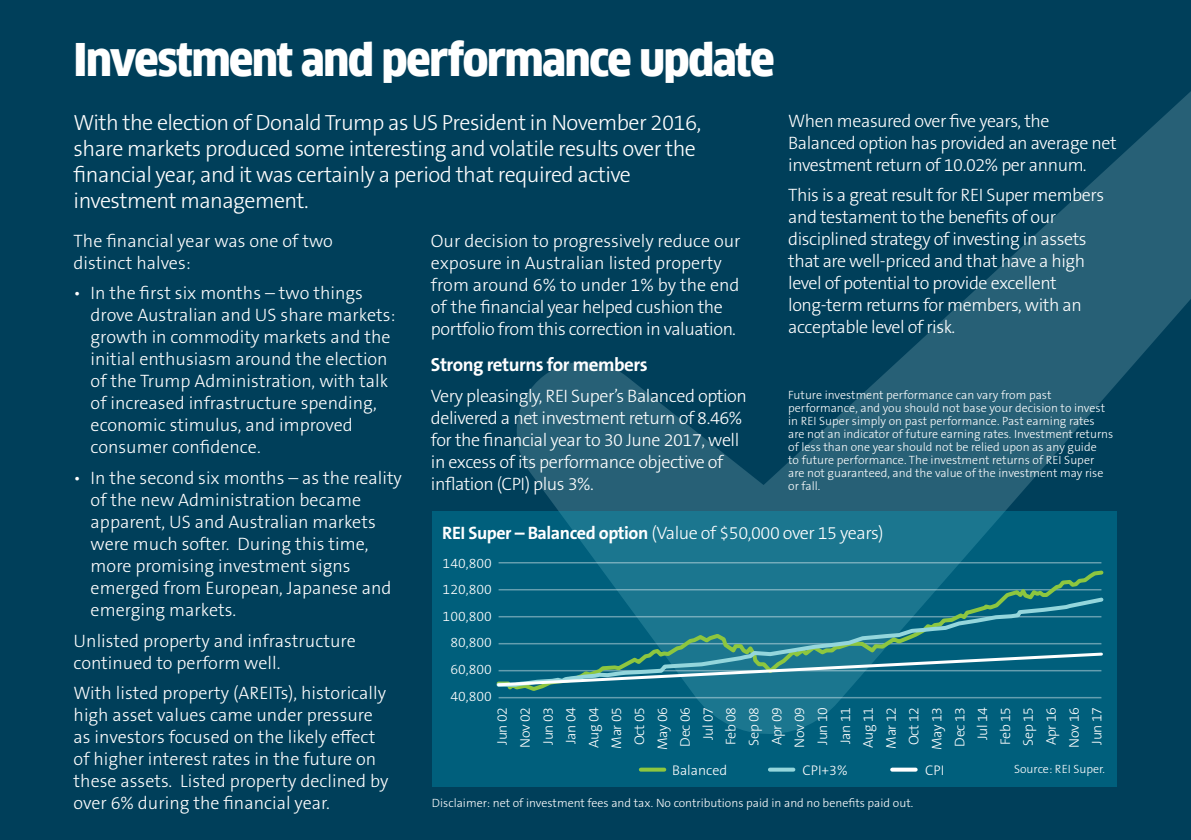
<style>
.page{position:relative;width:1191px;height:840px;background:#fff}
.page>*{position:absolute;margin:0;border:0;box-sizing:border-box;transform-origin:0 0}
.t1{font:900 44px "Clan Offc Narr";letter-spacing:-.03em;color:#fff}
.t2{font:300 22px/26px "The Sans B W3";letter-spacing:-.025em;color:#fff}
.t3{font:700 19px "The Sans B W7";letter-spacing:-.025em;color:#fff}
.t4{font:300 18px/22px "The Sans B W3";color:#fff}
.t5{font:300 18px/22px "The Sans B W3";letter-spacing:-.025em;color:#fff}
.t6{font:300 14px/22.8px "The Sans B W3";letter-spacing:-.025em;color:#fff;text-align:right}
.t7{font:300 14px/26.6px "The Sans B W3";color:#fff;text-align:center}
.t8{font:300 12px/13px "The Sans B W3";color:#fff}
.s1{font-family:"The Sans B W7";font-weight:700}
</style>
<div class="page">
<div style="left:0;top:0;width:1191px;height:839px;background:#003f5a"></div>
<svg style="left:516px;top:91px;width:675px;height:644px"></svg>
<svg style="left:432px;top:511px;width:684px;height:275px;background:#076480"></svg>
<hr style="left:498px;top:561px;width:603px;height:2px;background:#fff">
<hr style="left:498px;top:696px;width:603px;height:2px;background:#fff">
<svg style="left:494px;top:567px;width:612px;height:126px;background:#146f86"></svg>
<svg style="left:494px;top:594px;width:612px;height:94px;background:#197287"></svg>
<svg style="left:770px;top:767px;width:23px;height:4px"></svg>
<svg style="left:641px;top:767px;width:23px;height:4px"></svg>
<svg style="left:892px;top:767px;width:23px;height:4px"></svg>
<svg style="left:495px;top:650px;width:609px;height:37px;background:#2a7c8f"></svg>
<h1 class="t1" style="left:74px;top:36px;width:702px">Investment and performance update</h1>
<p class="t2" style="left:74px;top:109px;width:629px">With the election of Donald Trump as US President in November 2016, share markets produced some interesting and volatile results over the financial year, and it was certainly a period that required active investment management.</p>
<p class="t4" style="left:74px;top:229px;width:261px">The financial year was one of two distinct halves:</p>
<p class="t4" style="left:91px;top:282px;width:306px;text-indent:-17px">• In the first six months – two things drove Australian and US share markets: growth in commodity markets and the initial enthusiasm around the election of the Trump Administration, with talk of increased infrastructure spending, economic stimulus, and improved consumer confidence.</p>
<p class="t4" style="left:91px;top:466px;width:313px;text-indent:-17px">• In the second six months – as the reality of the new Administration became apparent, US and Australian markets were much softer. During this time, more promising investment signs emerged from European, Japanese and emerging markets.</p>
<p class="t4" style="left:74px;top:629px;width:284px">Unlisted property and infrastructure continued to perform well.</p>
<p class="t4" style="left:74px;top:681px;width:316px">With listed property (AREITs), historically high asset values came under pressure as investors focused on the likely effect of higher interest rates in the future on these assets. Listed property declined by over 6% during the financial year.</p>
<p class="t5" style="left:788px;top:109px;width:330px">When measured over five years, the<br>Balanced option has provided an average net investment return of 10.02% per annum.</p>
<p class="t5" style="left:788px;top:184px;width:317px">This is a great result for REI Super members and testament to the benefits of our disciplined strategy of investing in assets that are well-priced and that have a high level of potential to provide excellent long-term returns for members, with an acceptable level of risk.</p>
<p class="t4" style="left:431px;top:229px;width:311px">Our decision to progressively reduce our exposure in Australian listed property from around 6% to under 1% by the end of the financial year helped cushion the portfolio from this correction in valuation.</p>
<p class="t3" style="left:431px;top:352px;width:218px">Strong returns for members</p>
<p class="t5" style="left:431px;top:384px;width:317px">Very pleasingly, REI Super’s Balanced option delivered a net investment return of 8.46% for the financial year to 30 June 2017, well in excess of its performance objective of inflation (CPI) plus 3%.</p>
<p class="t8" style="left:788px;top:388px;width:327px">Future investment performance can vary from past performance, and you should not base your decision to invest in REI Super simply on past performance. Past earning rates are not an indicator of future earning rates. Investment returns of less than one year should not be relied upon as any guide<br>to future performance. The investment returns of REI Super are not guaranteed, and the value of the investment may rise or fall.</p>
<p class="t5" style="left:442px;top:521px;width:443px"><span class="s1">REI Super – Balanced option</span> (Value of $50,000 over 15 years)</p>
<p class="t8" style="left:788px;top:392px;width:318px;line-height:14px">performance, and you should not base your decision to invest in REI Super simply on past performance. Past earning rates</p>
<p class="t8" style="left:788px;top:434px;width:314px;line-height:14px">returns of REI Super are not guaranteed, and the value of the investment may rise or fall.</p>
<p class="t7" style="left:442px;top:549px;width:51px">140,800<br>120,800<br>100,800<br>80,800<br>60,800<br>40,800</p>
<p class="t6" style="left:491px;top:749px;width:44px;rotate:-90deg">Jun 02<br>Nov 02<br>Jun 03<br>Jan 04<br>Aug 04<br>Mar 05<br>Oct 05<br>May 06<br>Dec 06<br>Jul 07<br>Feb 08<br>Sep 08<br>Apr 09<br>Nov 09<br>Jun 10<br>Jan 11<br>Aug 11<br>Mar 12<br>Oct 12<br>May 13<br>Dec 13<br>Jul 14<br>Feb 15<br>Sep 15<br>Apr 16<br>Nov 16<br>Jun 17</p>
<p class="t7" style="left:672px;top:756px;width:57px">Balanced</p>
<p class="t6" style="left:802px;top:758px;width:46px">CPI+3%</p>
<p class="t6" style="left:925px;top:758px;width:21px">CPI</p>
<p class="t8" style="left:1014px;top:762px;width:92px">Source: REI Super.</p>
<p class="t8" style="left:432px;top:796px;width:483px">Disclaimer: net of investment fees and tax. No contributions paid in and no benefits paid out.</p>
</div>
